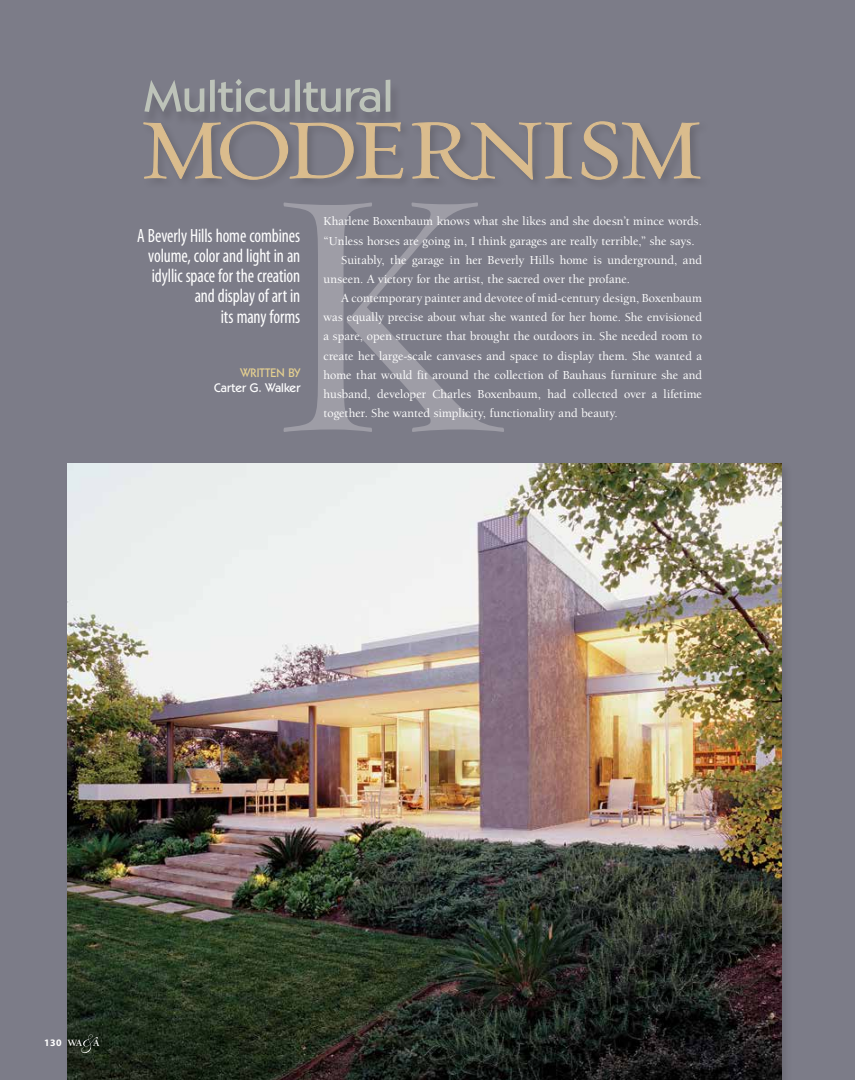
<style>
.page{position:relative;width:855px;height:1080px;background:#7c7c88}
.page>*{position:absolute;margin:0;border:0;box-sizing:border-box;transform-origin:0 0}
.t1{font:condensed 19.25px/20.2px "Myriad Pro";letter-spacing:-.005em;color:#fff;text-align:right;scale:.91 1}
.t2{font:500 12.5px "Berkeley Oldstyle IT Cby BT";letter-spacing:.01em;color:#fff}
.t3{font:500 12.5px "Kabel IT Cby BT";letter-spacing:.01em;color:#fff}
.t4{font:500 12.5px "Kabel IT Cby BT";letter-spacing:.005em;color:#e4cf90}
.t5{font:700 10px "Myriad Pro";color:#fff}
.s1{font-family:"Berkeley Oldstyle IT Cby BT";font-size:9.88px}
</style>
<div class="page">
<div style="left:65px;top:461px;width:728px;height:619px;background:#231f20;opacity:.15"></div>
<img style="left:68px;top:464px;width:713px;height:616px">
<div style="left:142px;top:82px;width:259px;height:45px;background:#75747f"></div>
<svg style="left:144px;top:79px;width:246px;height:33px"></svg>
<div style="left:142px;top:119px;width:569px;height:72px;background:#7b7b87"></div>
<svg style="left:144px;top:121px;width:557px;height:60px"></svg>
<svg style="left:283px;top:202px;width:221px;height:230px"></svg>
<div style="left:77px;top:1031px;width:33px;height:35px;background:#231f20;opacity:.15"></div>
<svg style="left:81px;top:1034px;width:17px;height:19px"></svg>
<h1 class="t1" style="left:137px;top:225px;width:181px">A Beverly Hills home combines volume, color and light in an idyllic space for the creation and display of art in<br>its many forms</h1>
<p class="t4" style="left:240px;top:365px;width:61px">Written by</p>
<p class="t3" style="left:214px;top:380px;width:88px">Carter G. Walker</p>
<p class="t2" style="left:324px;top:214px;width:380px">Kharlene Boxenbaum knows what she likes and she doesn’t mince words.</p>
<p class="t2" style="left:324px;top:233px;width:373px">“Unless horses are going in, I think garages are really terrible,” she says.</p>
<p class="t2" style="left:342px;top:252px;width:362px">Suitably, the garage in her Beverly Hills home is underground, and</p>
<p class="t2" style="left:324px;top:271px;width:308px">unseen. A victory for the artist, the sacred over the profane.</p>
<p class="t2" style="left:342px;top:291px;width:362px">A contemporary painter and devotee of mid-century design, Boxenbaum</p>
<p class="t2" style="left:324px;top:310px;width:380px">was equally precise about what she wanted for her home. She envisioned</p>
<p class="t2" style="left:324px;top:329px;width:380px">a spare, open structure that brought the outdoors in. She needed room to</p>
<p class="t2" style="left:324px;top:348px;width:380px">create her large-scale canvases and space to display them. She wanted a</p>
<p class="t2" style="left:324px;top:367px;width:380px">home that would fit around the collection of Bauhaus furniture she and</p>
<p class="t2" style="left:324px;top:387px;width:380px">husband, developer Charles Boxenbaum, had collected over a lifetime</p>
<p class="t2" style="left:324px;top:406px;width:296px">together. She wanted simplicity, functionality and beauty.</p>
<p class="t5" style="left:44px;top:1036px;width:57px">130 <span class="s1">WA A</span></p>
</div>
